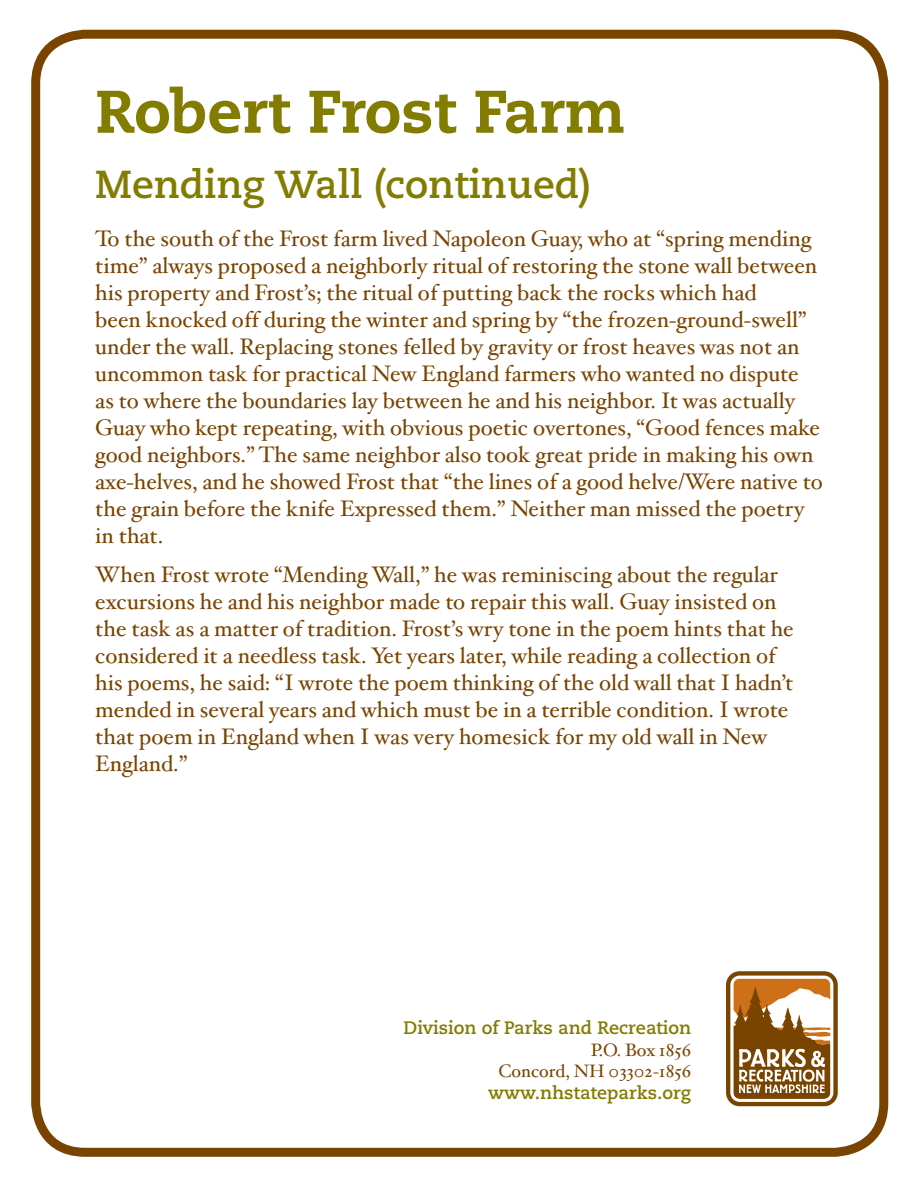
<style>
.page{position:relative;width:918px;height:1188px;background:#fff}
.page>*{position:absolute;margin:0;border:0;box-sizing:border-box;transform-origin:0 0}
.t1{font:800 60px "Caecilia LT";color:#827c00}
.t2{font:700 39px "Caecilia LT";color:#827c00}
.t3{font:22.5px/27px "Hoefler Txt";color:#794400}
.t4{font:700 18px "Caecilia LT";color:#827c00}
.t5{font:18px "Hoefler Txt";color:#794400}
</style>
<div class="page">
<div style="left:31px;top:30px;width:857px;height:1127px;border:9px solid #794400;border-radius:50px"></div>
<svg style="left:726px;top:971px;width:112px;height:135px"></svg>
<p class="t1" style="left:95px;top:75px;width:532px">Robert Frost Farm</p>
<p class="t2" style="left:95px;top:161px;width:497px">Mending Wall (continued)</p>
<p class="t3" style="left:95px;top:224px;width:729px">To the south of the Frost farm lived Napoleon Guay, who at “spring mending time” always proposed a neighborly ritual of restoring the stone wall between his property and Frost’s; the ritual of putting back the rocks which had<br>been knocked off during the winter and spring by “the frozen-ground-swell” under the wall. Replacing stones felled by gravity or frost heaves was not an uncommon task for practical New England farmers who wanted no dispute as to where the boundaries lay between he and his neighbor. It was actually Guay who kept repeating, with obvious poetic overtones, “Good fences make good neighbors.” The same neighbor also took great pride in making his own axe-helves, and he showed Frost that “the lines of a good helve/Were native to the grain before the knife Expressed them.” Neither man missed the poetry in that.</p>
<p class="t3" style="left:95px;top:560px;width:700px">When Frost wrote “Mending Wall,” he was reminiscing about the regular excursions he and his neighbor made to repair this wall. Guay insisted on the task as a matter of tradition. Frost’s wry tone in the poem hints that he considered it a needless task. Yet years later, while reading a collection of his poems, he said: “I wrote the poem thinking of the old wall that I hadn’t mended in several years and which must be in a terrible condition. I wrote that poem in England when I was very homesick for my old wall in New England.”</p>
<p class="t4" style="left:404px;top:1017px;width:289px">Division of Parks and Recreation</p>
<p class="t5" style="left:591px;top:1039px;width:102px">P.O. Box 1856</p>
<p class="t5" style="left:498px;top:1060px;width:194px">Concord, NH 03302-1856</p>
<p class="t4" style="left:488px;top:1082px;width:204px">www.nhstateparks.org</p>
</div>
